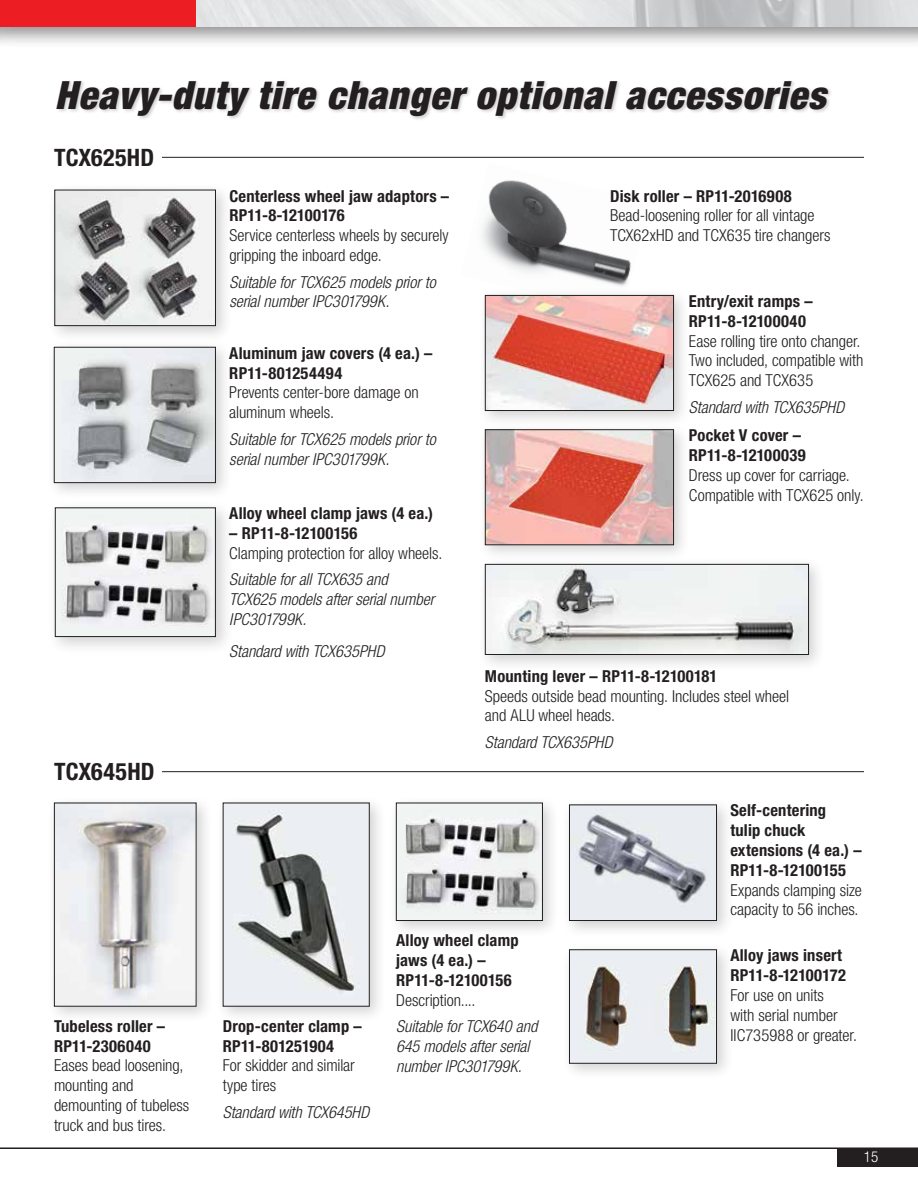
<style>
.page{position:relative;width:918px;height:1188px;background:#fff}
.page>*{position:absolute;margin:0;border:0;box-sizing:border-box;transform-origin:0 0}
.t1{font:italic 900 condensed 39px "Helvetica Neue LT Std";letter-spacing:.025em;color:#231f20}
.t2{font:700 condensed 24px "Helvetica Neue LT Std";letter-spacing:.005em;color:#231f20}
.t3{font:300 condensed 16.5px/19.8px "Helvetica Neue LT Std";letter-spacing:-.005em;color:#231f20}
.t4{font:700 condensed 16.5px/19.8px "Helvetica Neue LT Std";letter-spacing:.015em;color:#231f20}
.t5{font:italic 300 condensed 16.5px/19.8px "Helvetica Neue LT Std";letter-spacing:-.005em;color:#231f20}
.t6{font:300 condensed 15px "Helvetica Neue LT Std";color:#fff}
</style>
<div class="page">
<div style="left:0;top:0;width:918px;height:49px;background:#231f20;opacity:.5"></div>
<img style="left:196px;top:0;width:722px;height:27px">
<div style="left:0;top:0;width:16px;height:49px;background:#231f20;opacity:.5"></div>
<div style="left:0;top:0;width:196px;height:27px;background:#ed1d24"></div>
<div style="left:837px;top:1148px;width:81px;height:19px;background:#231f20"></div>
<hr style="left:0;top:1148px;width:918px;height:1px;background:#231f20">
<img style="left:482px;top:180px;width:149px;height:106px">
<div style="left:478px;top:557px;width:348px;height:115px;background:#231f20;opacity:.2"></div>
<img style="left:487px;top:566px;width:320px;height:87px">
<div style="left:485px;top:564px;width:324px;height:91px;border:1px solid #231f20"></div>
<div style="left:478px;top:422px;width:213px;height:140px;background:#231f20;opacity:.2"></div>
<img style="left:487px;top:431px;width:185px;height:112px">
<div style="left:485px;top:429px;width:189px;height:116px;border:1px solid #231f20"></div>
<div style="left:478px;top:288px;width:213px;height:140px;background:#231f20;opacity:.2"></div>
<img style="left:487px;top:297px;width:185px;height:112px">
<div style="left:485px;top:295px;width:189px;height:116px;border:1px solid #231f20"></div>
<div style="left:47px;top:796px;width:166px;height:227px;background:#231f20;opacity:.2"></div>
<img style="left:56px;top:805px;width:138px;height:200px">
<div style="left:54px;top:803px;width:142px;height:204px;border:1px solid #231f20"></div>
<div style="left:562px;top:797px;width:172px;height:141px;background:#231f20;opacity:.2"></div>
<img style="left:571px;top:806px;width:144px;height:113px">
<div style="left:569px;top:804px;width:148px;height:117px;border:1px solid #231f20"></div>
<div style="left:562px;top:942px;width:172px;height:139px;background:#231f20;opacity:.2"></div>
<img style="left:571px;top:951px;width:144px;height:111px">
<div style="left:569px;top:949px;width:148px;height:115px;border:1px solid #231f20"></div>
<div style="left:216px;top:796px;width:170px;height:227px;background:#231f20;opacity:.2"></div>
<img style="left:225px;top:805px;width:143px;height:200px">
<div style="left:223px;top:803px;width:147px;height:204px;border:1px solid #231f20"></div>
<div style="left:389px;top:796px;width:170px;height:142px;background:#231f20;opacity:.2"></div>
<img style="left:398px;top:805px;width:143px;height:114px">
<div style="left:396px;top:803px;width:147px;height:118px;border:1px solid #231f20"></div>
<div style="left:47px;top:500px;width:187px;height:156px;background:#231f20;opacity:.2"></div>
<img style="left:57px;top:509px;width:157px;height:126px">
<div style="left:55px;top:507px;width:161px;height:130px;border:1px solid #231f20"></div>
<div style="left:47px;top:183px;width:186px;height:160px;background:#231f20;opacity:.2"></div>
<img style="left:56px;top:192px;width:158px;height:132px">
<div style="left:54px;top:190px;width:162px;height:136px;border:1px solid #231f20"></div>
<div style="left:47px;top:340px;width:186px;height:160px;background:#231f20;opacity:.2"></div>
<img style="left:56px;top:349px;width:158px;height:132px">
<div style="left:54px;top:347px;width:162px;height:136px;border:1px solid #231f20"></div>
<div style="left:56px;top:79px;width:777px;height:42px;background:#231f20;opacity:.2"></div>
<hr style="left:162px;top:771px;width:702px;height:1px;background:#231f20">
<hr style="left:162px;top:157px;width:702px;height:1px;background:#231f20">
<h1 class="t1" style="left:55px;top:71px;width:773px">Heavy-duty tire changer optional accessories</h1>
<h2 class="t2" style="left:54px;top:143px;width:102px">TCX625HD</h2>
<h2 class="t2" style="left:54px;top:757px;width:102px">TCX645HD</h2>
<p class="t4" style="left:54px;top:1016px;width:113px">Tubeless roller –<br>RP11-2306040</p>
<p class="t3" style="left:54px;top:1056px;width:137px">Eases bead loosening, mounting and demounting of tubeless truck and bus tires.</p>
<p class="t4" style="left:229px;top:186px;width:221px">Centerless wheel jaw adaptors –<br>RP11-8-12100176</p>
<p class="t3" style="left:229px;top:225px;width:221px">Service centerless wheels by securely gripping the inboard edge.</p>
<p class="t5" style="left:229px;top:272px;width:208px">Suitable for TCX625 models prior to serial number IPC301799K.</p>
<p class="t4" style="left:229px;top:343px;width:205px">Aluminum jaw covers (4 ea.) –<br>RP11-801254494</p>
<p class="t3" style="left:229px;top:383px;width:191px">Prevents center-bore damage on aluminum wheels.</p>
<p class="t5" style="left:229px;top:430px;width:208px">Suitable for TCX625 models prior to serial number IPC301799K.</p>
<p class="t4" style="left:229px;top:503px;width:205px">Alloy wheel clamp jaws (4 ea.)</p>
<p class="t4" style="left:229px;top:523px;width:130px">– RP11-8-12100156</p>
<p class="t3" style="left:229px;top:543px;width:215px">Clamping protection for alloy wheels.</p>
<p class="t5" style="left:229px;top:570px;width:207px">Suitable for all TCX635 and<br>TCX625 models after serial number<br>IPC301799K.</p>
<p class="t5" style="left:229px;top:641px;width:157px">Standard with TCX635PHD</p>
<p class="t4" style="left:610px;top:186px;width:183px">Disk roller – RP11-2016908</p>
<p class="t3" style="left:610px;top:206px;width:222px">Bead-loosening roller for all vintage<br>TCX62xHD and TCX635 tire changers</p>
<p class="t4" style="left:689px;top:291px;width:125px">Entry/exit ramps –<br>RP11-8-12100040</p>
<p class="t3" style="left:689px;top:331px;width:176px">Ease rolling tire onto changer.<br>Two included, compatible with<br>TCX625 and TCX635</p>
<p class="t5" style="left:689px;top:397px;width:157px">Standard with TCX635PHD</p>
<p class="t4" style="left:689px;top:425px;width:118px">Pocket V cover –<br>RP11-8-12100039</p>
<p class="t3" style="left:689px;top:465px;width:176px">Dress up cover for carriage.<br>Compatible with TCX625 only.</p>
<p class="t4" style="left:485px;top:666px;width:234px">Mounting lever – RP11-8-12100181</p>
<p class="t3" style="left:485px;top:686px;width:306px">Speeds outside bead mounting. Includes steel wheel and ALU wheel heads.</p>
<p class="t5" style="left:485px;top:733px;width:129px">Standard TCX635PHD</p>
<p class="t4" style="left:730px;top:800px;width:133px">Self-centering<br>tulip chuck extensions (4 ea.) –<br>RP11-8-12100155</p>
<p class="t3" style="left:730px;top:880px;width:133px">Expands clamping size capacity to 56 inches.</p>
<p class="t4" style="left:223px;top:1016px;width:141px">Drop-center clamp –<br>RP11-801251904</p>
<p class="t3" style="left:223px;top:1056px;width:134px">For skidder and similar type tires</p>
<p class="t5" style="left:223px;top:1103px;width:148px">Standard with TCX645HD</p>
<p class="t4" style="left:396px;top:930px;width:124px">Alloy wheel clamp jaws (4 ea.) –<br>RP11-8-12100156</p>
<p class="t3" style="left:396px;top:990px;width:81px">Description....</p>
<p class="t5" style="left:396px;top:1017px;width:143px">Suitable for TCX640 and<br>645 models after serial number IPC301799K.</p>
<p class="t4" style="left:730px;top:945px;width:117px">Alloy jaws insert<br>RP11-8-12100172</p>
<p class="t3" style="left:730px;top:985px;width:128px">For use on units<br>with serial number<br>IIC735988 or greater.</p>
<p class="t6" style="left:864px;top:1148px;width:16px">15</p>
</div>
